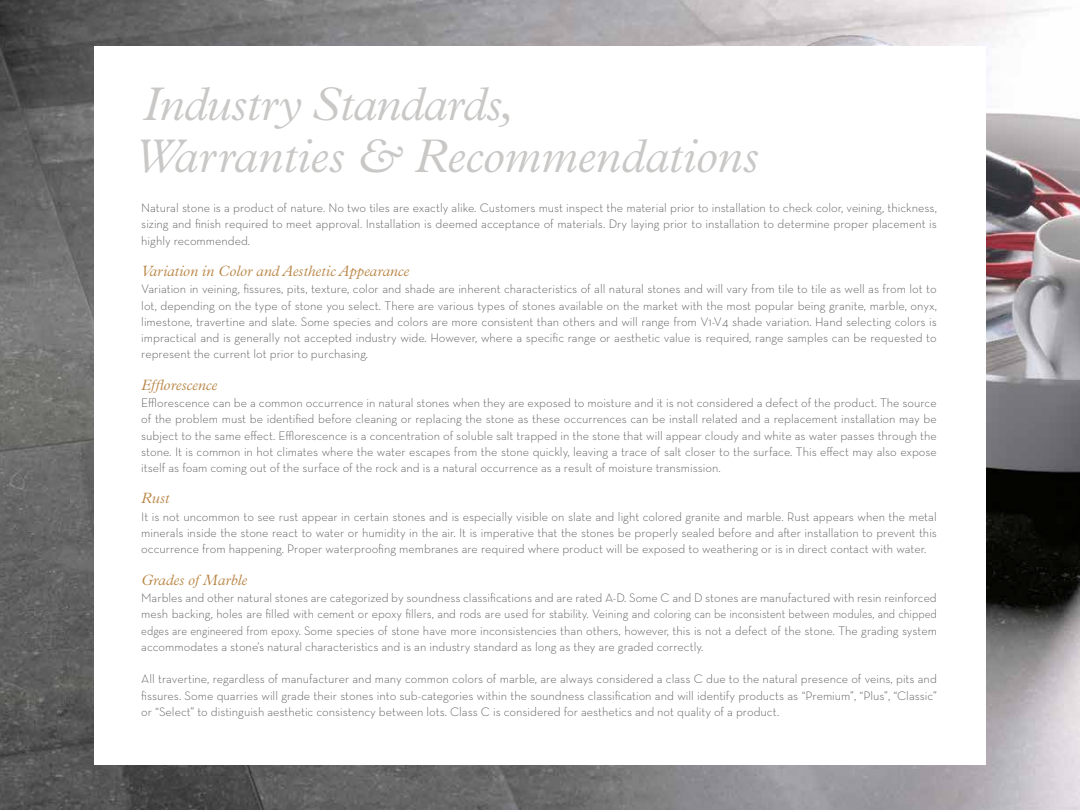
<style>
.page{position:relative;width:1080px;height:810px;background:#fff}
.page>*{position:absolute;margin:0;border:0;box-sizing:border-box;transform-origin:0 0}
.t1{font:italic 300 47.5px/52.5px "Plantin";color:#c9c8c7}
.t2{font:italic 300 15px "Plantin";color:#ba8748}
.t3{font:300 12.5px/16.2px "Neutraface Text";color:#565657;text-align:justify}
</style>
<div class="page">
<img style="left:0;top:0;width:1080px;height:810px">
<div style="left:94px;top:46px;width:892px;height:719px;background:#fff"></div>
<h1 class="t1" style="left:134px;top:78px;width:626px">Industry Standards,<br>Warranties &amp; Recommendations</h1>
<p class="t3" style="left:141px;top:199px;width:797px">Natural stone is a product of nature. No two tiles are exactly alike. Customers must inspect the material prior to installation to check color, veining, thickness, sizing and finish required to meet approval. Installation is deemed acceptance of materials. Dry laying prior to installation to determine proper placement is highly recommended.</p>
<p class="t2" style="left:141px;top:262px;width:269px">Variation in Color and Aesthetic Appearance</p>
<p class="t3" style="left:141px;top:281px;width:797px">Variation in veining, fissures, pits, texture, color and shade are inherent characteristics of all natural stones and will vary from tile to tile as well as from lot to lot, depending on the type of stone you select. There are various types of stones available on the market with the most popular being granite, marble, onyx, limestone, travertine and slate. Some species and colors are more consistent than others and will range from V1-V4 shade variation. Hand selecting colors is impractical and is generally not accepted industry wide. However, where a specific range or aesthetic value is required, range samples can be requested to represent the current lot prior to purchasing.</p>
<p class="t2" style="left:141px;top:376px;width:77px">Efflorescence</p>
<p class="t3" style="left:141px;top:394px;width:797px">Efflorescence can be a common occurrence in natural stones when they are exposed to moisture and it is not considered a defect of the product. The source of the problem must be identified before cleaning or replacing the stone as these occurrences can be install related and a replacement installation may be subject to the same effect. Efflorescence is a concentration of soluble salt trapped in the stone that will appear cloudy and white as water passes through the stone. It is common in hot climates where the water escapes from the stone quickly, leaving a trace of salt closer to the surface. This effect may also expose itself as foam coming out of the surface of the rock and is a natural occurrence as a result of moisture transmission.</p>
<p class="t2" style="left:141px;top:490px;width:30px">Rust</p>
<p class="t3" style="left:141px;top:508px;width:797px">It is not uncommon to see rust appear in certain stones and is especially visible on slate and light colored granite and marble. Rust appears when the metal minerals inside the stone react to water or humidity in the air. It is imperative that the stones be properly sealed before and after installation to prevent this occurrence from happening. Proper waterproofing membranes are required where product will be exposed to weathering or is in direct contact with water.</p>
<p class="t2" style="left:141px;top:571px;width:107px">Grades of Marble</p>
<p class="t3" style="left:141px;top:589px;width:797px">Marbles and other natural stones are categorized by soundness classifications and are rated A-D. Some C and D stones are manufactured with resin reinforced mesh backing, holes are filled with cement or epoxy fillers, and rods are used for stability. Veining and coloring can be inconsistent between modules, and chipped edges are engineered from epoxy. Some species of stone have more inconsistencies than others, however, this is not a defect of the stone. The grading system accommodates a stone’s natural characteristics and is an industry standard as long as they are graded correctly.</p>
<p class="t3" style="left:141px;top:671px;width:797px">All travertine, regardless of manufacturer and many common colors of marble, are always considered a class C due to the natural presence of veins, pits and fissures. Some quarries will grade their stones into sub-categories within the soundness classification and will identify products as “Premium”, “Plus”, “Classic” or “Select” to distinguish aesthetic consistency between lots. Class C is considered for aesthetics and not quality of a product.</p>
</div>
